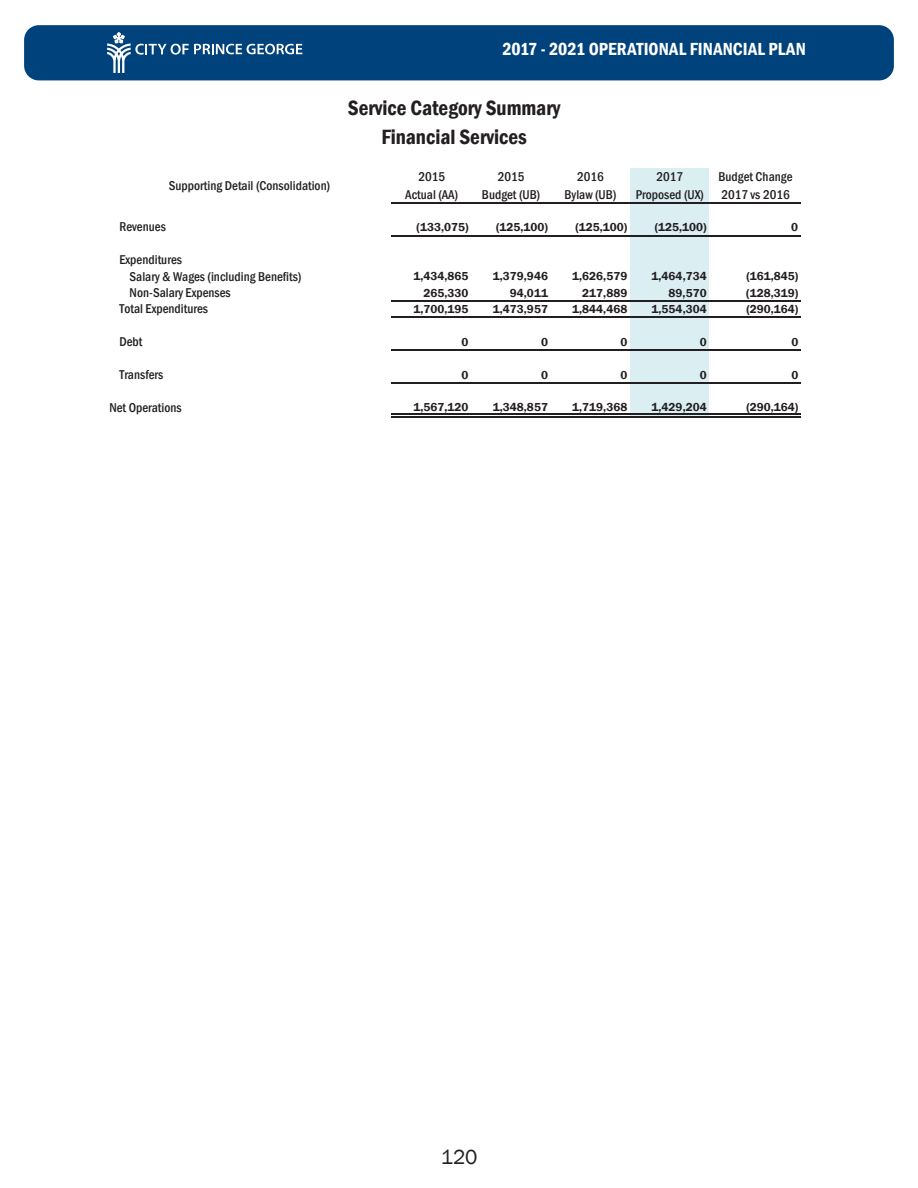
<style>
.page{position:relative;width:918px;height:1188px;background:#fff}
.page>*{position:absolute;margin:0;border:0;box-sizing:border-box;transform-origin:0 0}
.t1{font:600 condensed 21.3px/29px "Franklin Gothic";color:#231f20;text-align:center}
.t2{font:21px "Franklin Gothic";color:#231f20}
.t3{font:600 condensed 18px "Franklin Gothic";color:#fff}
.t4{font:500 condensed 13.2px/17.9px "Franklin Gothic";color:#231f20;text-align:center}
.t5{font:600 11.85px "Franklin Gothic";letter-spacing:.005em;color:#231f20}
</style>
<div class="page">
<div style="left:630px;top:169px;width:80px;height:247px;background:#dbeff3"></div>
<div style="left:709px;top:169px;width:92px;height:247px;background:#fff"></div>
<hr style="left:392px;top:202px;width:409px;height:1px;background:#231f20">
<hr style="left:392px;top:235px;width:409px;height:1px;background:#231f20">
<hr style="left:392px;top:300px;width:409px;height:2px;background:#231f20">
<hr style="left:392px;top:317px;width:409px;height:1px;background:#231f20">
<hr style="left:392px;top:350px;width:409px;height:1px;background:#231f20">
<hr style="left:392px;top:382px;width:409px;height:2px;background:#231f20">
<hr style="left:392px;top:414px;width:409px;height:1px;background:#231f20">
<hr style="left:392px;top:416px;width:409px;height:2px;background:#231f20">
<div style="left:24px;top:25px;width:870px;height:55px;background:#00427b;border-radius:15px"></div>
<svg style="left:107px;top:32px;width:195px;height:41px"></svg>
<h3 class="t3" style="left:502px;top:38px;width:305px">2017 - 2021 OPERATIONAL FINANCIAL PLAN</h3>
<h1 class="t1" style="left:348px;top:93px;width:214px">Service Category Summary<br>Financial Services</h1>
<p class="t4" style="left:169px;top:177px;width:163px">Supporting Detail (Consolidation)</p>
<p class="t4" style="left:405px;top:168px;width:54px">2015<br>Actual (AA)</p>
<p class="t4" style="left:482px;top:168px;width:60px">2015<br>Budget (UB)</p>
<p class="t4" style="left:564px;top:168px;width:53px">2016<br>Bylaw (UB)</p>
<p class="t4" style="left:636px;top:168px;width:70px">2017<br>Proposed (UX)</p>
<p class="t4" style="left:718px;top:168px;width:76px;text-align:left">Budget Change<br>2017 vs 2016</p>
<p class="t4" style="left:120px;top:218px;width:48px">Revenues</p>
<p class="t5" style="left:417px;top:220px;width:54px">(133,075)</p>
<p class="t5" style="left:496px;top:220px;width:54px">(125,100)</p>
<p class="t5" style="left:575px;top:220px;width:54px">(125,100)</p>
<p class="t5" style="left:655px;top:220px;width:54px">(125,100)</p>
<p class="t5" style="left:791px;top:220px;width:8px">0</p>
<p class="t4" style="left:130px;top:251px;width:173px;line-height:16.4px;text-align:left;text-indent:-10px">Expenditures<br>Salary &amp; Wages (including Benefits)</p>
<p class="t5" style="left:413px;top:269px;width:57px">1,434,865</p>
<p class="t5" style="left:493px;top:269px;width:57px">1,379,946</p>
<p class="t5" style="left:572px;top:269px;width:57px">1,626,579</p>
<p class="t5" style="left:652px;top:269px;width:57px">1,464,734</p>
<p class="t5" style="left:746px;top:269px;width:54px">(161,845)</p>
<p class="t4" style="left:130px;top:283px;width:103px">Non-Salary Expenses</p>
<p class="t5" style="left:423px;top:286px;width:47px">265,330</p>
<p class="t5" style="left:510px;top:286px;width:40px">94,011</p>
<p class="t5" style="left:582px;top:286px;width:47px">217,889</p>
<p class="t5" style="left:669px;top:286px;width:40px">89,570</p>
<p class="t5" style="left:746px;top:286px;width:54px">(128,319)</p>
<p class="t4" style="left:120px;top:300px;width:90px">Total Expenditures</p>
<p class="t5" style="left:413px;top:302px;width:57px">1,700,195</p>
<p class="t5" style="left:493px;top:302px;width:57px">1,473,957</p>
<p class="t5" style="left:572px;top:302px;width:57px">1,844,468</p>
<p class="t5" style="left:652px;top:302px;width:57px">1,554,304</p>
<p class="t5" style="left:746px;top:302px;width:54px">(290,164)</p>
<p class="t4" style="left:120px;top:333px;width:25px">Debt</p>
<p class="t5" style="left:462px;top:335px;width:8px">0</p>
<p class="t5" style="left:541px;top:335px;width:8px">0</p>
<p class="t5" style="left:620px;top:335px;width:8px">0</p>
<p class="t5" style="left:700px;top:335px;width:8px">0</p>
<p class="t5" style="left:791px;top:335px;width:8px">0</p>
<p class="t4" style="left:120px;top:365px;width:45px">Transfers</p>
<p class="t5" style="left:462px;top:368px;width:8px">0</p>
<p class="t5" style="left:541px;top:368px;width:8px">0</p>
<p class="t5" style="left:620px;top:368px;width:8px">0</p>
<p class="t5" style="left:700px;top:368px;width:8px">0</p>
<p class="t5" style="left:791px;top:368px;width:8px">0</p>
<p class="t4" style="left:109px;top:398px;width:74px">Net Operations</p>
<p class="t5" style="left:413px;top:400px;width:57px">1,567,120</p>
<p class="t5" style="left:493px;top:400px;width:57px">1,348,857</p>
<p class="t5" style="left:572px;top:400px;width:57px">1,719,368</p>
<p class="t5" style="left:652px;top:400px;width:57px">1,429,204</p>
<p class="t5" style="left:746px;top:400px;width:54px">(290,164)</p>
<h2 class="t2" style="left:441px;top:1145px;width:38px">120</h2>
</div>
